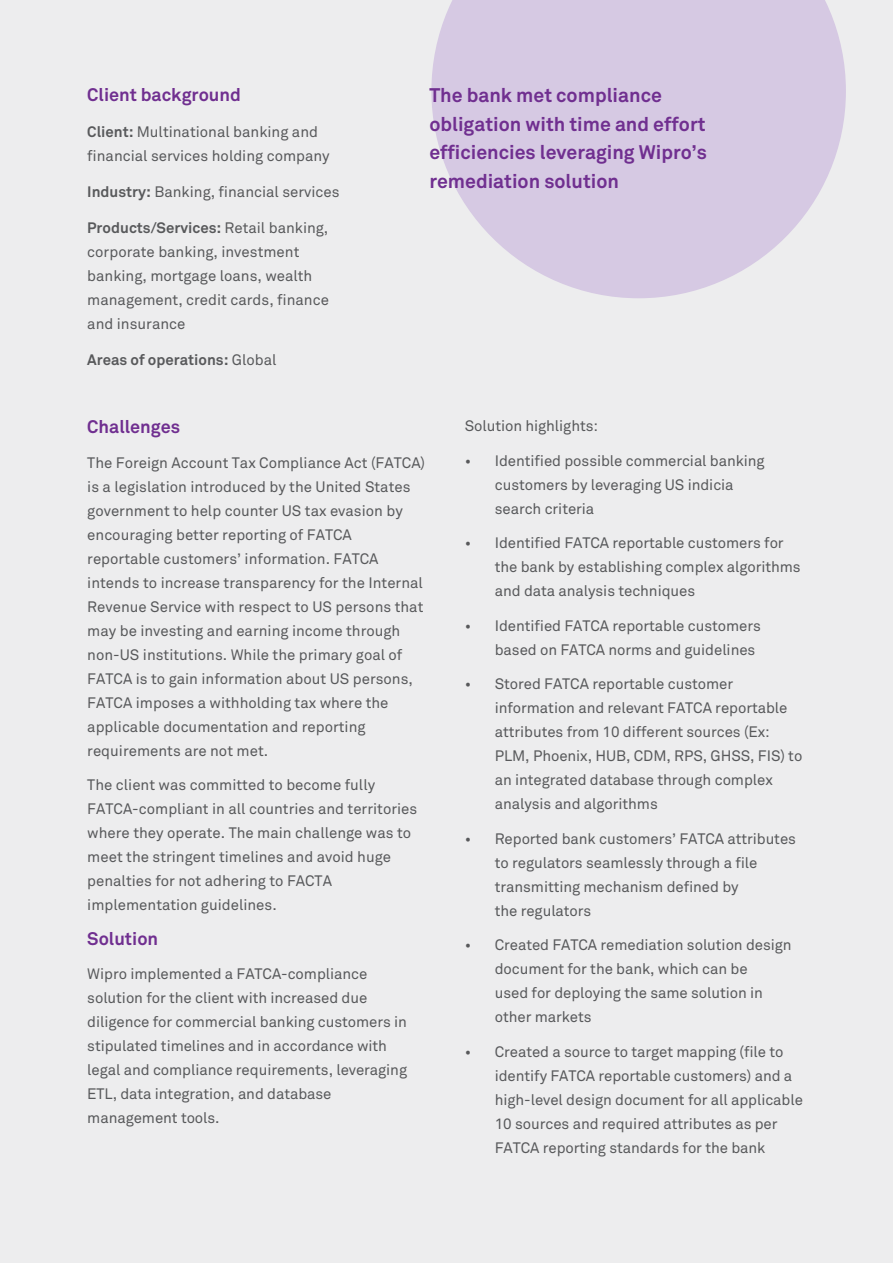
<style>
.page{position:relative;width:893px;height:1263px;background:#fff}
.page>*{position:absolute;margin:0;border:0;box-sizing:border-box;transform-origin:0 0}
.t1{font:700 19.5px/28.5px "Wipro Akkurat";color:#702f90}
.t2{font:700 18px "Wipro Akkurat";color:#702f90}
.t3{font:15px/24px "Wipro Akkurat";letter-spacing:-.005em;color:#58595b}
.t4{font:700 15px "Wipro Akkurat";color:#58595b}
.s1{font-weight:700}
.s2{font-weight:400}
</style>
<div class="page">
<div style="left:0;top:0;width:892px;height:1262px;background:#ededee"></div>
<svg style="left:431px;top:0;width:415px;height:298px;fill:#d6c9e3"></svg>
<p class="t2" style="left:87px;top:84px;width:155px">Client background</p>
<p class="t3" style="left:87px;top:120px;width:244px"><span class="s1">Client:</span> Multinational banking and financial services holding company</p>
<p class="t3" style="left:87px;top:180px;width:254px"><span class="s1">Industry:</span> Banking, financial services</p>
<p class="t3" style="left:87px;top:216px;width:243px"><span class="s1">Products/Services:</span> Retail banking, corporate banking, investment banking, mortgage loans, wealth management, credit cards, finance and insurance</p>
<p class="t4" style="left:87px;top:351px;width:191px">Areas of operations: <span class="s2">Global</span></p>
<h1 class="t1" style="left:429px;top:81px;width:279px">The bank met compliance obligation with time and effort efficiencies leveraging Wipro’s remediation solution</h1>
<p class="t2" style="left:87px;top:416px;width:94px">Challenges</p>
<p class="t3" style="left:87px;top:451px;width:339px">The Foreign Account Tax Compliance Act (FATCA) is a legislation introduced by the United States government to help counter US tax evasion by encouraging better reporting of FATCA reportable customers’ information. FATCA intends to increase transparency for the Internal Revenue Service with respect to US persons that may be investing and earning income through non-US institutions. While the primary goal of FATCA is to gain information about US persons, FATCA imposes a withholding tax where the applicable documentation and reporting requirements are not met.</p>
<p class="t3" style="left:87px;top:773px;width:332px">The client was committed to become fully FATCA-compliant in all countries and territories where they operate. The main challenge was to meet the stringent timelines and avoid huge penalties for not adhering to FACTA implementation guidelines.</p>
<p class="t2" style="left:87px;top:927px;width:72px">Solution</p>
<p class="t3" style="left:87px;top:962px;width:321px">Wipro implemented a FATCA-compliance solution for the client with increased due diligence for commercial banking customers in stipulated timelines and in accordance with legal and compliance requirements, leveraging ETL, data integration, and database management tools.</p>
<p class="t3" style="left:465px;top:414px;width:135px">Solution highlights:</p>
<p class="t3" style="left:495px;top:449px;width:271px;text-indent:-30px">• Identified possible commercial banking customers by leveraging US indicia search criteria</p>
<p class="t3" style="left:495px;top:531px;width:308px;text-indent:-30px">• Identified FATCA reportable customers for the bank by establishing complex algorithms and data analysis techniques</p>
<p class="t3" style="left:495px;top:614px;width:268px;text-indent:-30px">• Identified FATCA reportable customers based on FATCA norms and guidelines</p>
<p class="t3" style="left:495px;top:672px;width:309px;text-indent:-30px">• Stored FATCA reportable customer information and relevant FATCA reportable attributes from 10 different sources (Ex:<br>PLM, Phoenix, HUB, CDM, RPS, GHSS, FIS) to an integrated database through complex analysis and algorithms</p>
<p class="t3" style="left:495px;top:827px;width:303px;text-indent:-30px">• Reported bank customers’ FATCA attributes to regulators seamlessly through a file transmitting mechanism defined by<br>the regulators</p>
<p class="t3" style="left:495px;top:933px;width:298px;text-indent:-30px">• Created FATCA remediation solution design document for the bank, which can be<br>used for deploying the same solution in other markets</p>
<p class="t3" style="left:495px;top:1040px;width:310px;text-indent:-30px">• Created a source to target mapping (file to identify FATCA reportable customers) and a high-level design document for all applicable 10 sources and required attributes as per FATCA reporting standards for the bank</p>
</div>
